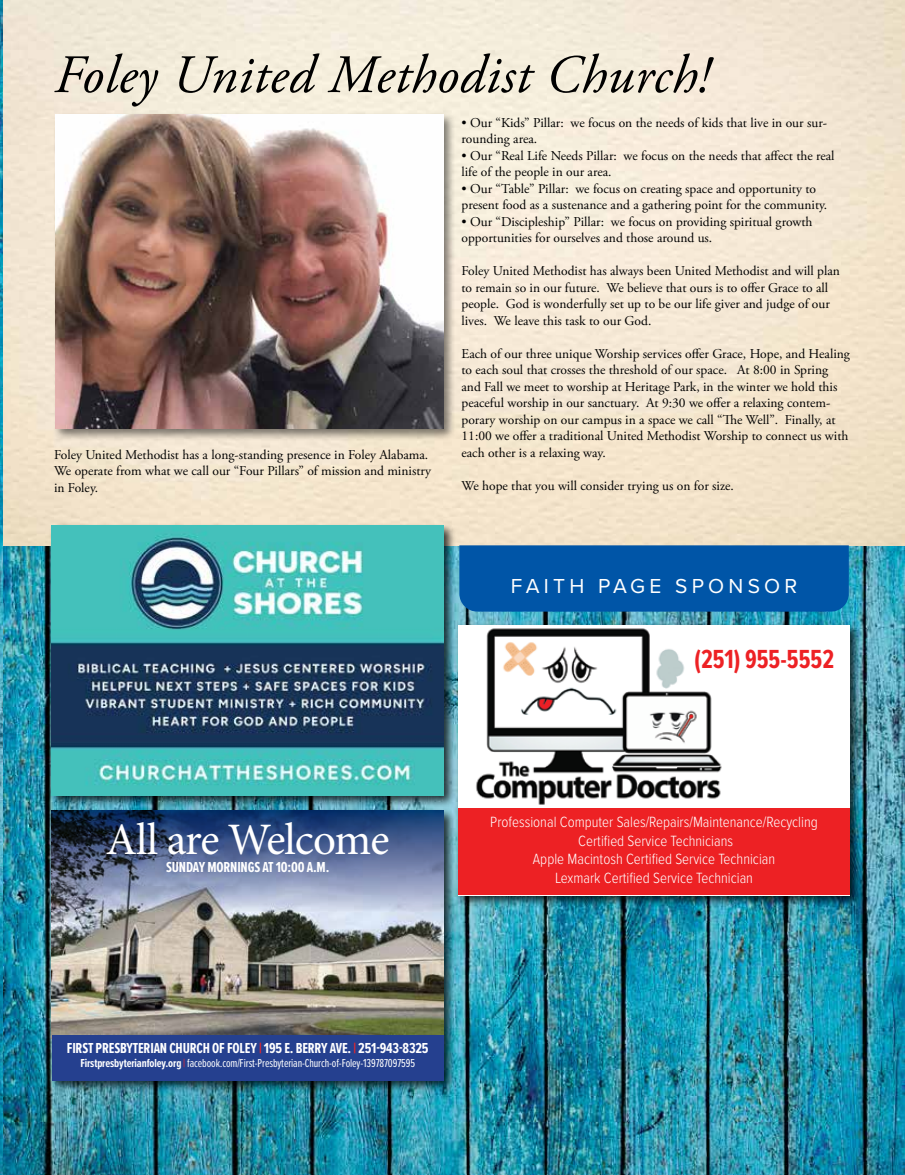
<style>
.page{position:relative;width:905px;height:1175px;background:#fff}
.page>*{position:absolute;margin:0;border:0;box-sizing:border-box;transform-origin:0 0}
.t1{font:italic 54px "Adobe Garamond Pro";letter-spacing:.01em;color:#000}
.t2{font:45px "Minion Pro";letter-spacing:-.025em;color:#fff}
.t3{font:700 27.15px "Proxima Nova Ex Cn";color:#ed2124}
.t4{font:21px "Proxima Nova";letter-spacing:.2em;color:#fff}
.t5{font:300 15.3px/18.5px "Proxima Nova Cond";color:#fff;text-align:center}
.t6{font:700 15px "Proxima Nova Ex Cn";letter-spacing:-.01em;color:#fff}
.t7{font:13.5px/16.5px "Adobe Garamond Pro";color:#000}
.t8{font:12px "Proxima Nova Ex Cn";letter-spacing:-.01em;color:#fff}
.s1{color:#e9262b}
.s2{font-weight:700}
</style>
<div class="page">
<img style="left:0;top:0;width:904px;height:1174px">
<div style="left:455px;top:622px;width:407px;height:285px;background:#000;opacity:.75"></div>
<div style="left:458px;top:625px;width:391px;height:270px;background:#fff"></div>
<img style="left:476px;top:628px;width:246px;height:177px">
<div style="left:458px;top:808px;width:391px;height:87px;background:#ed2124"></div>
<img style="left:4px;top:0;width:900px;height:545px">
<div style="left:49px;top:808px;width:407px;height:285px;background:#000;opacity:.75"></div>
<img style="left:52px;top:912px;width:391px;height:122px">
<svg style="left:52px;top:810px;width:391px;height:102px;background:#5e6f94"></svg>
<div style="left:52px;top:1034px;width:391px;height:46px;background:#25408f"></div>
<div style="left:49px;top:522px;width:407px;height:286px;background:#000;opacity:.75"></div>
<img style="left:52px;top:525px;width:391px;height:270px">
<div style="left:459px;top:545px;width:389px;height:66px;background:#0055a7"></div>
<div style="left:52px;top:112px;width:404px;height:329px;background:#000;opacity:.5"></div>
<img style="left:55px;top:115px;width:388px;height:313px">
<h1 class="t1" style="left:54px;top:42px;width:656px">Foley United Methodist Church!</h1>
<p class="t7" style="left:54px;top:446px;width:378px">Foley United Methodist has a long-standing presence in Foley Alabama.<br>We operate from what we call our “Four Pillars” of mission and ministry in Foley.</p>
<p class="t7" style="left:461px;top:115px;width:367px">• Our “Kids” Pillar: we focus on the needs of kids that live in our sur&shy;rounding area.</p>
<p class="t7" style="left:461px;top:148px;width:374px">• Our “Real Life Needs Pillar: we focus on the needs that affect the real life of the people in our area.</p>
<p class="t7" style="left:461px;top:181px;width:367px">• Our “Table” Pillar: we focus on creating space and opportunity to present food as a sustenance and a gathering point for the community.</p>
<p class="t7" style="left:461px;top:214px;width:352px">• Our “Discipleship” Pillar: we focus on providing spiritual growth opportunities for ourselves and those around us.</p>
<p class="t7" style="left:461px;top:263px;width:380px">Foley United Methodist has always been United Methodist and will plan to remain so in our future. We believe that ours is to offer Grace to all people. God is wonderfully set up to be our life giver and judge of our lives. We leave this task to our God.</p>
<p class="t7" style="left:461px;top:346px;width:390px">Each of our three unique Worship services offer Grace, Hope, and Healing to each soul that crosses the threshold of our space. At 8:00 in Spring and Fall we meet to worship at Heritage Park, in the winter we hold this peaceful worship in our sanctuary. At 9:30 we offer a relaxing contem&shy;porary worship on our campus in a space we call “The Well”. Finally, at 11:00 we offer a traditional United Methodist Worship to connect us with each other is a relaxing way.</p>
<p class="t7" style="left:461px;top:478px;width:274px">We hope that you will consider trying us on for size.</p>
<h3 class="t4" style="left:511px;top:570px;width:288px">FAITH PAGE SPONSOR</h3>
<h3 class="t3" style="left:694px;top:639px;width:141px">(251) 955-5552</h3>
<h2 class="t2" style="left:106px;top:809px;width:285px">All are Welcome</h2>
<p class="t6" style="left:166px;top:856px;width:165px">SUNDAY MORNINGS AT 10:00 A.M.</p>
<p class="t5" style="left:490px;top:812px;width:329px">Professional Computer Sales/Repairs/Maintenance/Recycling Certified Service Technicians<br>Apple Macintosh Certified Service Technician<br>Lexmark Certified Service Technician</p>
<p class="t6" style="left:67px;top:1036px;width:363px">FIRST PRESBYTERIAN CHURCH OF FOLEY <span class="s1">|</span> 195 E. BERRY AVE. <span class="s1">|</span> 251-943-8325</p>
<p class="t8" style="left:80px;top:1054px;width:336px"><span class="s2">Firstpresbyterianfoley.org</span> <span class="s1">|</span> facebook.com/First-Presbyterian-Church-of-Foley-139787097595</p>
</div>
